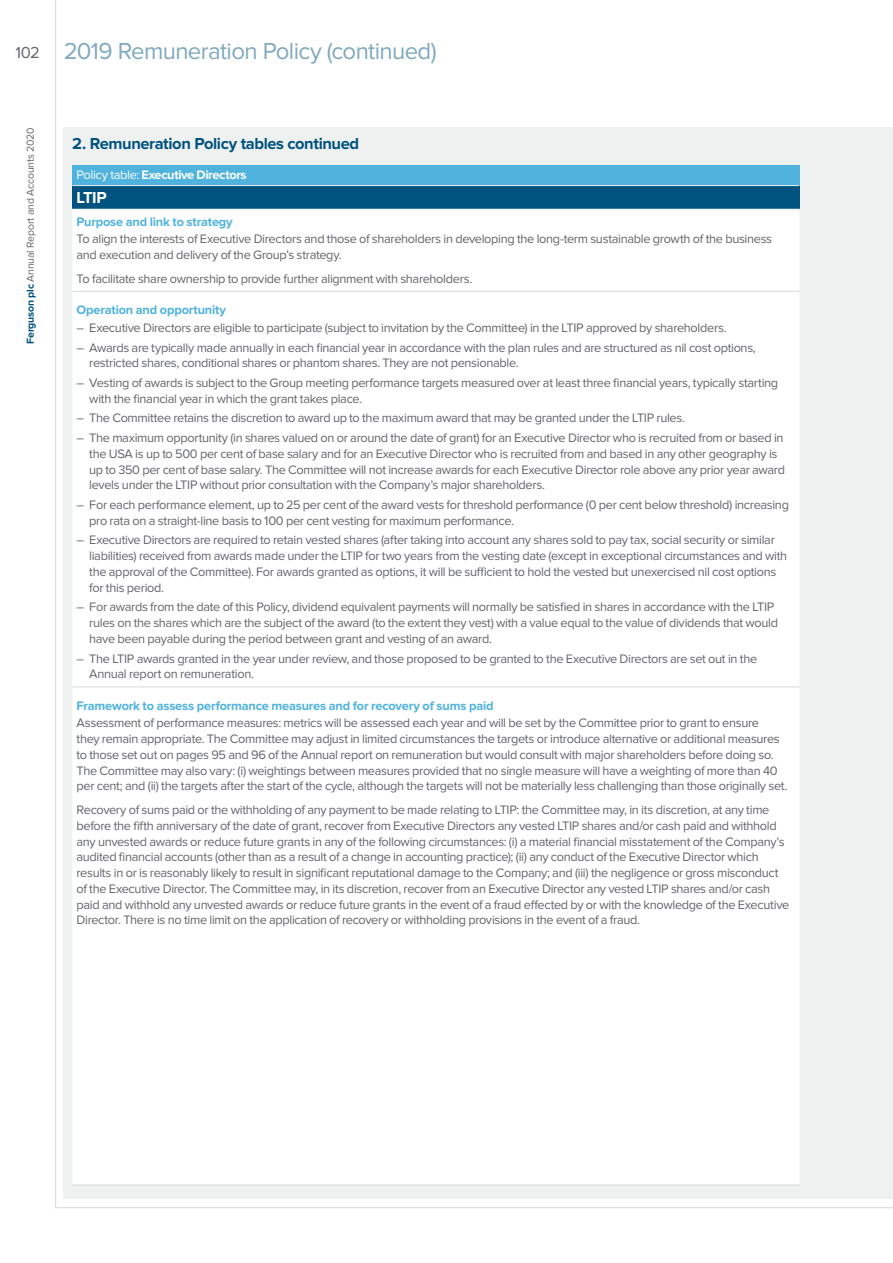
<style>
.page{position:relative;width:893px;height:1263px;background:#fff}
.page>*{position:absolute;margin:0;border:0;box-sizing:border-box;transform-origin:0 0}
.t1{font:24px "Proxima Nova";letter-spacing:-.03em;color:#80a9bf}
.t2{font:700 16.5px "Proxima Nova";letter-spacing:-.025em;color:#00537f}
.t3{font:700 16.5px "Proxima Nova";color:#fff}
.t4{font:12.75px/15.8px "Proxima Nova";letter-spacing:-.025em;color:#636569}
.t5{font:700 12.75px "Proxima Nova";letter-spacing:-.015em;color:#4fb3dd}
.t6{font:700 12.75px "Proxima Nova";letter-spacing:-.025em;color:#fff}
.t7{font:10.5px "Proxima Nova";letter-spacing:-.01em;color:#636569}
.s1{font-size:16.5px;color:#636569}
.s2{font-weight:700;color:#00537f}
.s3{font-weight:400}
</style>
<div class="page">
<hr style="left:55px;top:0;width:1px;height:1208px;background:#d8d8da">
<hr style="left:56px;top:1207px;width:837px;height:1px;background:#d8d8da">
<div style="left:64px;top:128px;width:829px;height:1071px;background:#eff0f0"></div>
<div style="left:72px;top:165px;width:727px;height:21px;background:#4fb3dd"></div>
<div style="left:72px;top:186px;width:727px;height:23px;background:#00537f"></div>
<div style="left:72px;top:210px;width:727px;height:974px;background:#fff"></div>
<hr style="left:72px;top:185px;width:727px;height:1px;background:#eff0f0">
<hr style="left:72px;top:291px;width:727px;height:1px;background:#d8d8da">
<hr style="left:72px;top:1184px;width:727px;height:1px;background:#d8d8da">
<hr style="left:72px;top:686px;width:727px;height:1px;background:#d8d8da">
<h1 class="t1" style="left:15px;top:40px;width:423px"><span class="s1">102</span> 2019 Remuneration Policy (continued)</h1>
<p class="t7" style="left:26px;top:344px;width:218px;rotate:-90deg"><span class="s2">Ferguson plc</span> Annual Report and Accounts 2020</p>
<p class="t2" style="left:72px;top:136px;width:288px">2. Remuneration Policy tables continued</p>
<p class="t6" style="left:77px;top:169px;width:172px"><span class="s3">Policy table:</span> Executive Directors</p>
<p class="t3" style="left:77px;top:190px;width:32px">LTIP</p>
<p class="t5" style="left:77px;top:216px;width:158px">Purpose and link to strategy</p>
<p class="t4" style="left:77px;top:232px;width:697px">To align the interests of Executive Directors and those of shareholders in developing the long-term sustainable growth of the business and execution and delivery of the Group’s strategy.</p>
<p class="t4" style="left:77px;top:271px;width:397px">To facilitate share ownership to provide further alignment with shareholders.</p>
<p class="t5" style="left:77px;top:304px;width:151px">Operation and opportunity</p>
<p class="t4" style="left:77px;top:320px;width:652px">– Executive Directors are eligible to participate (subject to invitation by the Committee) in the LTIP approved by shareholders.</p>
<p class="t4" style="left:89px;top:340px;width:668px;text-indent:-13px">– Awards are typically made annually in each financial year in accordance with the plan rules and are structured as nil cost options, restricted shares, conditional shares or phantom shares. They are not pensionable.</p>
<p class="t4" style="left:89px;top:375px;width:690px;text-indent:-13px">– Vesting of awards is subject to the Group meeting performance targets measured over at least three financial years, typically starting with the financial year in which the grant takes place.</p>
<p class="t4" style="left:77px;top:411px;width:610px">– The Committee retains the discretion to award up to the maximum award that may be granted under the LTIP rules.</p>
<p class="t4" style="left:89px;top:430px;width:697px;text-indent:-13px">– The maximum opportunity (in shares valued on or around the date of grant) for an Executive Director who is recruited from or based in the USA is up to 500 per cent of base salary and for an Executive Director who is recruited from and based in any other geography is up to 350 per cent of base salary. The Committee will not increase awards for each Executive Director role above any prior year award levels under the LTIP without prior consultation with the Company’s major shareholders.</p>
<p class="t4" style="left:89px;top:497px;width:701px;text-indent:-13px">– For each performance element, up to 25 per cent of the award vests for threshold performance (0 per cent below threshold) increasing pro rata on a straight-line basis to 100 per cent vesting for maximum performance.</p>
<p class="t4" style="left:89px;top:533px;width:699px;text-indent:-13px">– Executive Directors are required to retain vested shares (after taking into account any shares sold to pay tax, social security or similar liabilities) received from awards made under the LTIP for two years from the vesting date (except in exceptional circumstances and with the approval of the Committee). For awards granted as options, it will be sufficient to hold the vested but unexercised nil cost options for this period.</p>
<p class="t4" style="left:89px;top:600px;width:690px;text-indent:-13px">– For awards from the date of this Policy, dividend equivalent payments will normally be satisfied in shares in accordance with the LTIP rules on the shares which are the subject of the award (to the extent they vest) with a value equal to the value of dividends that would have been payable during the period between grant and vesting of an award.</p>
<p class="t4" style="left:89px;top:651px;width:669px;text-indent:-13px">– The LTIP awards granted in the year under review, and those proposed to be granted to the Executive Directors are set out in the<br>Annual report on remuneration.</p>
<p class="t5" style="left:77px;top:700px;width:419px">Framework to assess performance measures and for recovery of sums paid</p>
<p class="t4" style="left:77px;top:716px;width:712px">Assessment of performance measures: metrics will be assessed each year and will be set by the Committee prior to grant to ensure<br>they remain appropriate. The Committee may adjust in limited circumstances the targets or introduce alternative or additional measures to those set out on pages 95 and 96 of the Annual report on remuneration but would consult with major shareholders before doing so.<br>The Committee may also vary: (i) weightings between measures provided that no single measure will have a weighting of more than 40 per cent; and (ii) the targets after the start of the cycle, although the targets will not be materially less challenging than those originally set.</p>
<p class="t4" style="left:77px;top:802px;width:714px">Recovery of sums paid or the withholding of any payment to be made relating to LTIP: the Committee may, in its discretion, at any time before the fifth anniversary of the date of grant, recover from Executive Directors any vested LTIP shares and/or cash paid and withhold any unvested awards or reduce future grants in any of the following circumstances: (i) a material financial misstatement of the Company’s audited financial accounts (other than as a result of a change in accounting practice); (ii) any conduct of the Executive Director which results in or is reasonably likely to result in significant reputational damage to the Company; and (iii) the negligence or gross misconduct of the Executive Director. The Committee may, in its discretion, recover from an Executive Director any vested LTIP shares and/or cash paid and withhold any unvested awards or reduce future grants in the event of a fraud effected by or with the knowledge of the Executive Director. There is no time limit on the application of recovery or withholding provisions in the event of a fraud.</p>
</div>
